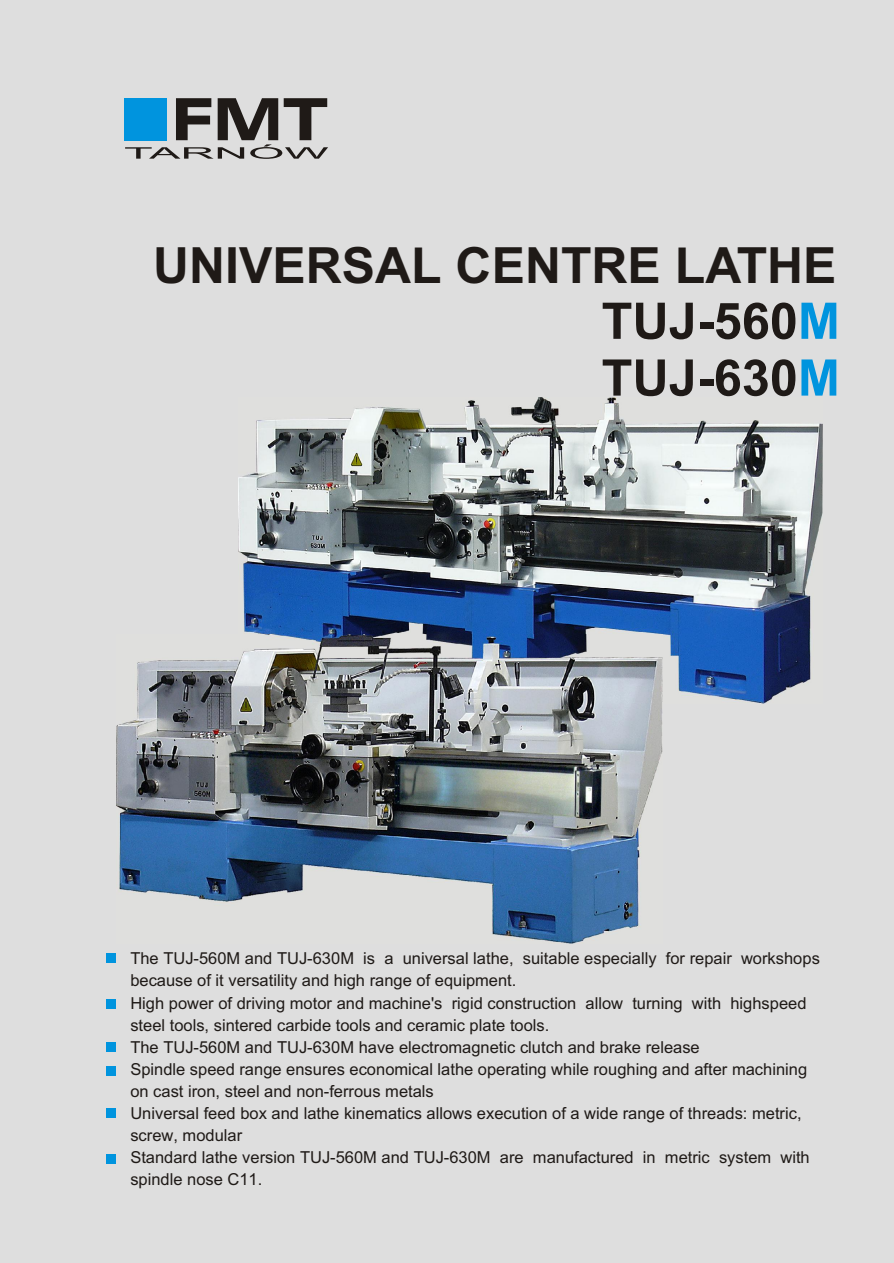
<style>
.page{position:relative;width:894px;height:1263px;background:#dedede}
.page>*{position:absolute;margin:0;border:0;box-sizing:border-box;transform-origin:0 0}
.t1{font:700 50.4px/56.8px "Arial CE";color:#1f1a17}
.t2{font:700 49.95px "Arial CE";color:#1f1a17}
.t3{font:16.5px/22px "Arial CE";color:#1f1a17}
.s1{color:#0094de}
</style>
<div class="page">
<div style="left:106px;top:1042px;width:10px;height:10px;background:#0094de"></div>
<div style="left:106px;top:954px;width:10px;height:9px;background:#0094de"></div>
<div style="left:106px;top:999px;width:10px;height:9px;background:#0094de"></div>
<div style="left:106px;top:1154px;width:10px;height:10px;background:#0094de"></div>
<div style="left:106px;top:1066px;width:10px;height:10px;background:#0094de"></div>
<div style="left:106px;top:1108px;width:10px;height:10px;background:#0094de"></div>
<img style="left:238px;top:398px;width:585px;height:306px">
<img style="left:117px;top:634px;width:545px;height:309px">
<svg style="left:125px;top:98px;width:203px;height:61px"></svg>
<h2 class="t2" style="left:153px;top:247px;width:685px">UNIVERSAL CENTRE LATHE</h2>
<h1 class="t1" style="left:602px;top:297px;width:240px">TUJ-560<span class="s1">M<br></span>TUJ-630<span class="s1">M</span></h1>
<p class="t3" style="left:130px;top:949px;width:691px">The TUJ-560M and TUJ-630M is a universal lathe, suitable especially for repair workshops because of it versatility and high range of equipment.<br>High power of driving motor and machine's rigid construction allow turning with highspeed steel tools, sintered carbide tools and ceramic plate tools.<br>The TUJ-560M and TUJ-630M have electromagnetic clutch and brake release<br>Spindle speed range ensures economical lathe operating while roughing and after machining on cast iron, steel and non-ferrous metals<br>Universal feed box and lathe kinematics allows execution of a wide range of threads: metric, screw, modular<br>Standard lathe version TUJ-560M and TUJ-630M are manufactured in metric system with spindle nose C11.</p>
</div>
